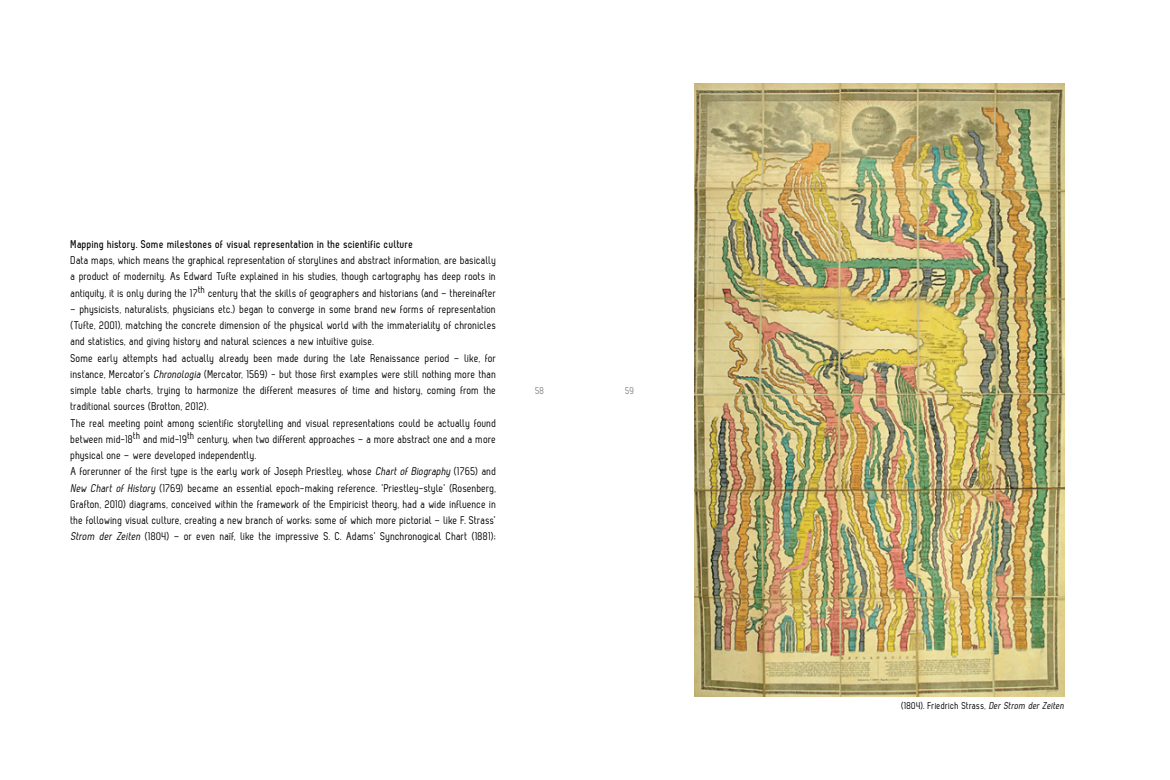
<style>
.page{position:relative;width:1170px;height:780px;background:#fff}
.page>*{position:absolute;margin:0;border:0;box-sizing:border-box;transform-origin:0 0}
.t1{font:11.25px/16.2px "Zag";letter-spacing:.02em;color:#000}
.t2{font:10px "Zag";letter-spacing:.025em;color:#000}
.t3{font:10px "Zag";color:#808285}
.s1{font-weight:700}
.s2{font-style:italic}
</style>
<div class="page">
<img style="left:694px;top:83px;width:370px;height:613px">
<p class="t1" style="left:71px;top:236px;width:427px"><span class="s1">Mapping history. Some milestones of visual representation in the scientific culture<br></span>Data maps, which means the graphical representation of storylines and abstract information, are basically a product of modernity. As Edward Tufte explained in his studies, though cartography has deep roots in antiquity, it is only during the 17<sup>th</sup> century that the skills of geographers and historians (and – thereinafter</p>
<p class="t1" style="left:71px;top:301px;width:427px">– physicists, naturalists, physicians etc.) began to converge in some brand new forms of representation (Tufte, 2001), matching the concrete dimension of the physical world with the immateriality of chronicles and statistics, and giving history and natural sciences a new intuitive guise.<br>Some early attempts had actually already been made during the late Renaissance period – like, for instance, Mercator’s <span class="s2">Chronologia</span> (Mercator, 1569) - but those first examples were still nothing more than simple table charts, trying to harmonize the different measures of time and history, coming from the traditional sources (Brotton, 2012).<br>The real meeting point among scientific storytelling and visual representations could be actually found between mid-18<sup>th</sup> and mid-19<sup>th</sup> century, when two different approaches – a more abstract one and a more physical one – were developed independently.<br>A forerunner of the first type is the early work of Joseph Priestley, whose <span class="s2">Chart of Biography</span> (1765) and <span class="s2">New Chart of History</span> (1769) became an essential epoch-making reference. ‘Priestley-style’ (Rosenberg, Grafton, 2010) diagrams, conceived within the framework of the Empiricist theory, had a wide influence in the following visual culture, creating a new branch of works; some of which more pictorial – like F. Strass’ <span class="s2">Strom der Zeiten</span> (1804) – or even naïf, like the impressive S. C. Adams’ Synchronogical Chart (1881);</p>
<p class="t3" style="left:535px;top:384px;width:10px">58</p>
<p class="t3" style="left:625px;top:384px;width:10px">59</p>
<p class="t2" style="left:901px;top:700px;width:166px">(1804). Friedrich Strass, <span class="s2">Der Strom der Zeiten</span></p>
</div>
